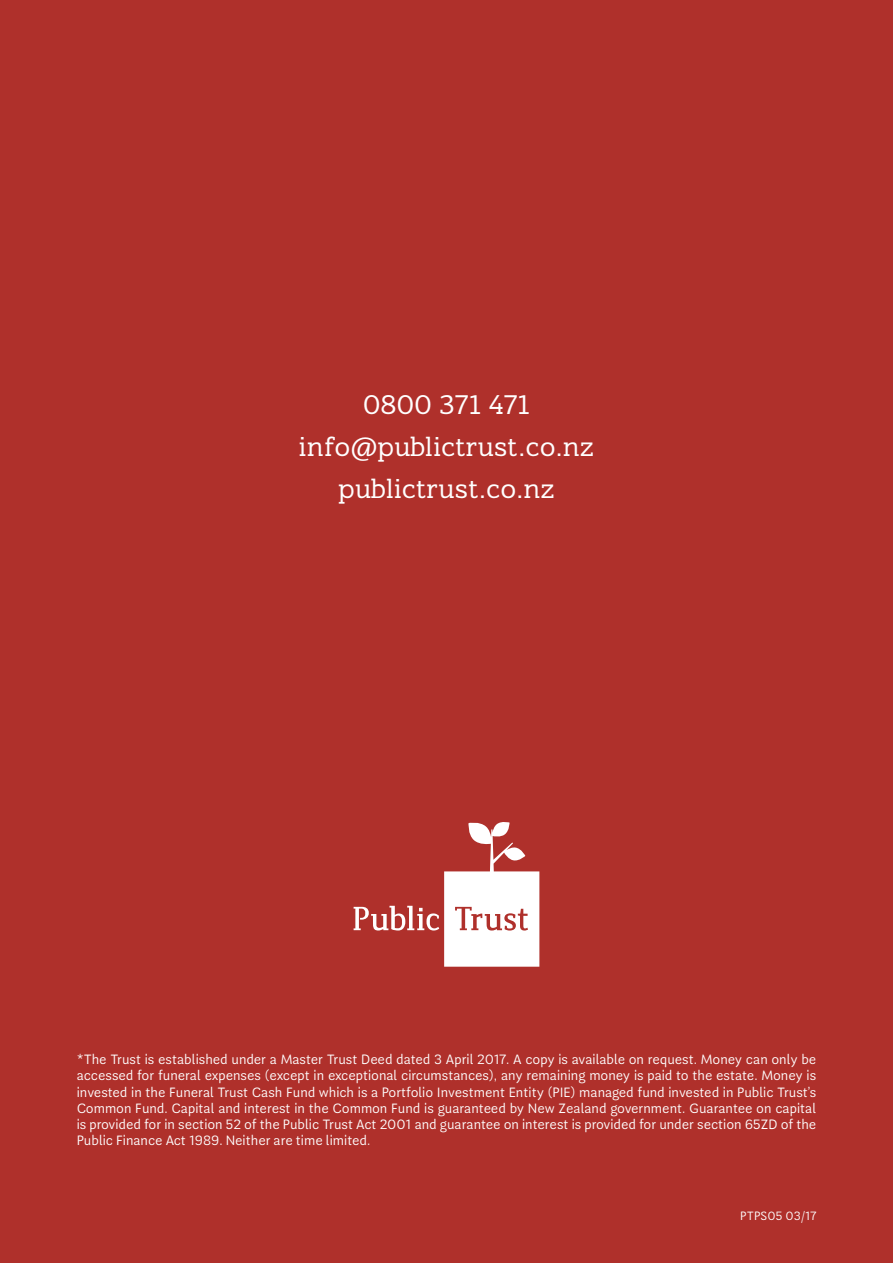
<style>
.page{position:relative;width:893px;height:1263px;background:#af302b}
.page>*{position:absolute;margin:0;border:0;box-sizing:border-box;transform-origin:0 0}
.t1{font:27px/42px "Trust";letter-spacing:.01em;color:#fff;text-align:center}
.t2{font:300 13.5px/16.2px "Guanabara Sans";color:#fff;text-align:justify}
.t3{font:300 12px "Guanabara Sans";letter-spacing:.01em;color:#fff}
</style>
<div class="page">
<svg style="left:354px;top:822px;width:185px;height:145px"></svg>
<h1 class="t1" style="left:299px;top:386px;width:297px">0800 371 471 info@publictrust.co.nz publictrust.co.nz</h1>
<p class="t2" style="left:77px;top:1052px;width:741px">*The Trust is established under a Master Trust Deed dated 3 April 2017. A copy is available on request. Money can only be accessed for funeral expenses (except in exceptional circumstances), any remaining money is paid to the estate. Money is invested in the Funeral Trust Cash Fund which is a Portfolio Investment Entity (PIE) managed fund invested in Public Trust’s Common Fund. Capital and interest in the Common Fund is guaranteed by New Zealand government. Guarantee on capital is provided for in section 52 of the Public Trust Act 2001 and guarantee on interest is provided for under section 65ZD of the Public Finance Act 1989. Neither are time limited.</p>
<p class="t3" style="left:740px;top:1208px;width:78px">PTPS05 03/17</p>
</div>
